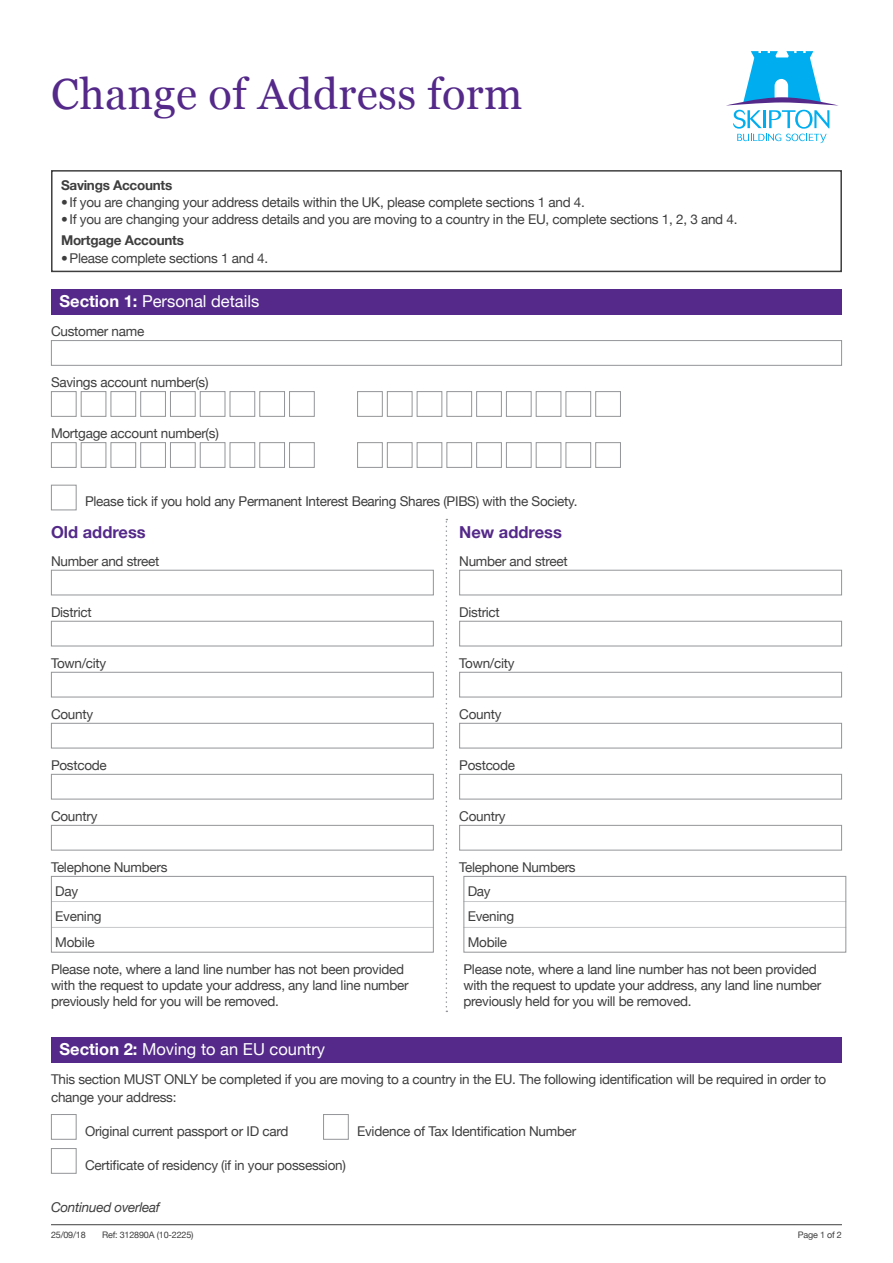
<style>
.page{position:relative;width:893px;height:1263px;background:#fff}
.page>*{position:absolute;margin:0;border:0;box-sizing:border-box;transform-origin:0 0}
.t1{font:43.5px "Georgia";letter-spacing:.01em;color:#542989}
.t2{font:16.5px "Helvetica Neue";color:#fff}
.t3{font:700 16.5px "Helvetica Neue";color:#542989}
.t4{font:13.5px/16.2px "Helvetica Neue";letter-spacing:-.02em;color:#3e3e3f}
.t5{font:700 13.5px "Helvetica Neue";letter-spacing:-.02em;color:#3e3e3f}
.t6{font:italic 13.5px "Helvetica Neue";letter-spacing:-.02em;color:#3e3e3f}
.t7{font:9px "Helvetica Neue";letter-spacing:-.02em;color:#3e3e3f}
.s1{font-weight:700}
</style>
<div class="page">
<hr style="left:51px;top:1224px;width:791px;height:1px;background:#3e3e3f">
<svg style="left:726px;top:51px;width:112px;height:92px"></svg>
<div style="left:51px;top:289px;width:791px;height:26px;background:#542989"></div>
<div style="left:51px;top:340px;width:791px;height:26px;border:1px solid #939598"></div>
<div style="left:51px;top:391px;width:26px;height:26px;border:1px solid #939598"></div>
<div style="left:81px;top:391px;width:25px;height:26px;border:1px solid #939598"></div>
<div style="left:111px;top:391px;width:25px;height:26px;border:1px solid #939598"></div>
<div style="left:140px;top:391px;width:26px;height:26px;border:1px solid #939598"></div>
<div style="left:170px;top:391px;width:26px;height:26px;border:1px solid #939598"></div>
<div style="left:200px;top:391px;width:25px;height:26px;border:1px solid #939598"></div>
<div style="left:230px;top:391px;width:25px;height:26px;border:1px solid #939598"></div>
<div style="left:259px;top:391px;width:26px;height:26px;border:1px solid #939598"></div>
<div style="left:289px;top:391px;width:26px;height:26px;border:1px solid #939598"></div>
<div style="left:357px;top:391px;width:26px;height:26px;border:1px solid #939598"></div>
<div style="left:387px;top:391px;width:25px;height:26px;border:1px solid #939598"></div>
<div style="left:417px;top:391px;width:25px;height:26px;border:1px solid #939598"></div>
<div style="left:446px;top:391px;width:26px;height:26px;border:1px solid #939598"></div>
<div style="left:476px;top:391px;width:26px;height:26px;border:1px solid #939598"></div>
<div style="left:506px;top:391px;width:25px;height:26px;border:1px solid #939598"></div>
<div style="left:536px;top:391px;width:25px;height:26px;border:1px solid #939598"></div>
<div style="left:566px;top:391px;width:25px;height:26px;border:1px solid #939598"></div>
<div style="left:595px;top:391px;width:26px;height:26px;border:1px solid #939598"></div>
<div style="left:51px;top:442px;width:26px;height:26px;border:1px solid #939598"></div>
<div style="left:81px;top:442px;width:25px;height:26px;border:1px solid #939598"></div>
<div style="left:111px;top:442px;width:25px;height:26px;border:1px solid #939598"></div>
<div style="left:140px;top:442px;width:26px;height:26px;border:1px solid #939598"></div>
<div style="left:170px;top:442px;width:26px;height:26px;border:1px solid #939598"></div>
<div style="left:200px;top:442px;width:25px;height:26px;border:1px solid #939598"></div>
<div style="left:230px;top:442px;width:25px;height:26px;border:1px solid #939598"></div>
<div style="left:259px;top:442px;width:26px;height:26px;border:1px solid #939598"></div>
<div style="left:289px;top:442px;width:26px;height:26px;border:1px solid #939598"></div>
<div style="left:357px;top:442px;width:26px;height:26px;border:1px solid #939598"></div>
<div style="left:387px;top:442px;width:25px;height:26px;border:1px solid #939598"></div>
<div style="left:417px;top:442px;width:25px;height:26px;border:1px solid #939598"></div>
<div style="left:446px;top:442px;width:26px;height:26px;border:1px solid #939598"></div>
<div style="left:476px;top:442px;width:26px;height:26px;border:1px solid #939598"></div>
<div style="left:506px;top:442px;width:25px;height:26px;border:1px solid #939598"></div>
<div style="left:536px;top:442px;width:25px;height:26px;border:1px solid #939598"></div>
<div style="left:566px;top:442px;width:25px;height:26px;border:1px solid #939598"></div>
<div style="left:595px;top:442px;width:26px;height:26px;border:1px solid #939598"></div>
<div style="left:51px;top:485px;width:26px;height:25px;border:1px solid #939598"></div>
<div style="left:51px;top:570px;width:383px;height:25px;border:1px solid #939598"></div>
<div style="left:51px;top:621px;width:383px;height:25px;border:1px solid #939598"></div>
<div style="left:51px;top:672px;width:383px;height:25px;border:1px solid #939598"></div>
<div style="left:51px;top:723px;width:383px;height:25px;border:1px solid #939598"></div>
<div style="left:51px;top:774px;width:383px;height:25px;border:1px solid #939598"></div>
<div style="left:51px;top:825px;width:383px;height:25px;border:1px solid #939598"></div>
<svg style="left:446px;top:519px;width:1px;height:493px"></svg>
<div style="left:459px;top:570px;width:383px;height:25px;border:1px solid #939598"></div>
<div style="left:459px;top:621px;width:383px;height:25px;border:1px solid #939598"></div>
<div style="left:459px;top:672px;width:383px;height:25px;border:1px solid #939598"></div>
<div style="left:459px;top:723px;width:383px;height:25px;border:1px solid #939598"></div>
<div style="left:459px;top:774px;width:383px;height:25px;border:1px solid #939598"></div>
<div style="left:459px;top:825px;width:383px;height:25px;border:1px solid #939598"></div>
<div style="left:51px;top:170px;width:791px;height:102px;border:2px solid #3e3e3f"></div>
<hr style="left:51px;top:927px;width:383px;height:1px;background:#c7c8ca">
<hr style="left:51px;top:901px;width:383px;height:1px;background:#c7c8ca">
<div style="left:51px;top:876px;width:383px;height:76px;border:1px solid #939598"></div>
<hr style="left:463px;top:927px;width:383px;height:1px;background:#c7c8ca">
<hr style="left:463px;top:901px;width:383px;height:1px;background:#c7c8ca">
<div style="left:463px;top:876px;width:383px;height:76px;border:1px solid #939598"></div>
<div style="left:51px;top:1037px;width:791px;height:26px;background:#542989"></div>
<div style="left:51px;top:1114px;width:26px;height:26px;border:1px solid #939598"></div>
<div style="left:323px;top:1114px;width:26px;height:26px;border:1px solid #939598"></div>
<div style="left:51px;top:1148px;width:26px;height:26px;border:1px solid #939598"></div>
<p class="t1" style="left:51px;top:63px;width:473px">Change of Address form</p>
<p class="t5" style="left:61px;top:174px;width:113px">Savings Accounts</p>
<p class="t4" style="left:61px;top:194px;width:525px">• If you are changing your address details within the UK, please complete sections 1 and 4.</p>
<p class="t4" style="left:61px;top:211px;width:678px">• If you are changing your address details and you are moving to a country in the EU, complete sections 1, 2, 3 and 4.</p>
<p class="t5" style="left:61px;top:230px;width:124px">Mortgage Accounts</p>
<p class="t4" style="left:61px;top:249px;width:209px">•Please complete sections 1 and 4.</p>
<p class="t2" style="left:60px;top:291px;width:201px"><span class="s1">Section 1:</span> Personal details</p>
<p class="t4" style="left:51px;top:323px;width:95px">Customer name</p>
<p class="t4" style="left:51px;top:374px;width:159px">Savings account number(s)</p>
<p class="t4" style="left:51px;top:425px;width:169px">Mortgage account number(s)</p>
<p class="t4" style="left:85px;top:493px;width:494px">Please tick if you hold any Permanent Interest Bearing Shares (PIBS) with the Society.</p>
<p class="t3" style="left:51px;top:519px;width:96px">Old address</p>
<p class="t3" style="left:459px;top:519px;width:104px">New address</p>
<p class="t4" style="left:51px;top:553px;width:110px">Number and street</p>
<p class="t4" style="left:459px;top:553px;width:110px">Number and street</p>
<p class="t4" style="left:51px;top:604px;width:42px">District</p>
<p class="t4" style="left:459px;top:604px;width:42px">District</p>
<p class="t4" style="left:51px;top:655px;width:57px">Town/city</p>
<p class="t4" style="left:51px;top:706px;width:44px">County</p>
<p class="t4" style="left:51px;top:757px;width:57px">Postcode</p>
<p class="t4" style="left:459px;top:655px;width:57px">Town/city</p>
<p class="t4" style="left:459px;top:706px;width:44px">County</p>
<p class="t4" style="left:459px;top:757px;width:57px">Postcode</p>
<p class="t4" style="left:51px;top:808px;width:48px">Country</p>
<p class="t4" style="left:51px;top:859px;width:118px">Telephone Numbers</p>
<p class="t4" style="left:459px;top:808px;width:48px">Country</p>
<p class="t4" style="left:459px;top:859px;width:118px">Telephone Numbers</p>
<p class="t4" style="left:55px;top:883px;width:24px">Day</p>
<p class="t4" style="left:55px;top:908px;width:48px">Evening</p>
<p class="t4" style="left:55px;top:934px;width:41px">Mobile</p>
<p class="t4" style="left:468px;top:883px;width:24px">Day</p>
<p class="t4" style="left:468px;top:908px;width:48px">Evening</p>
<p class="t4" style="left:468px;top:934px;width:41px">Mobile</p>
<p class="t4" style="left:51px;top:961px;width:359px">Please note, where a land line number has not been provided with the request to update your address, any land line number previously held for you will be removed.</p>
<p class="t4" style="left:463px;top:961px;width:359px">Please note, where a land line number has not been provided with the request to update your address, any land line number previously held for you will be removed.</p>
<p class="t2" style="left:60px;top:1040px;width:267px"><span class="s1">Section 2:</span> Moving to an EU country</p>
<p class="t4" style="left:51px;top:1071px;width:776px;line-height:17.1px">This section MUST ONLY be completed if you are moving to a country in the EU. The following identification will be required in order to change your address:</p>
<p class="t4" style="left:85px;top:1122px;width:205px">Original current passport or ID card</p>
<p class="t4" style="left:357px;top:1122px;width:221px">Evidence of Tax Identification Number</p>
<p class="t4" style="left:85px;top:1156px;width:262px">Certificate of residency (if in your possession)</p>
<p class="t6" style="left:51px;top:1197px;width:110px">Continued overleaf</p>
<p class="t7" style="left:102px;top:1229px;width:93px">Ref: 312890A (10-2225)</p>
<p class="t7" style="left:51px;top:1229px;width:36px">25/09/18</p>
<p class="t7" style="left:798px;top:1229px;width:46px">Page 1 of 2</p>
</div>
